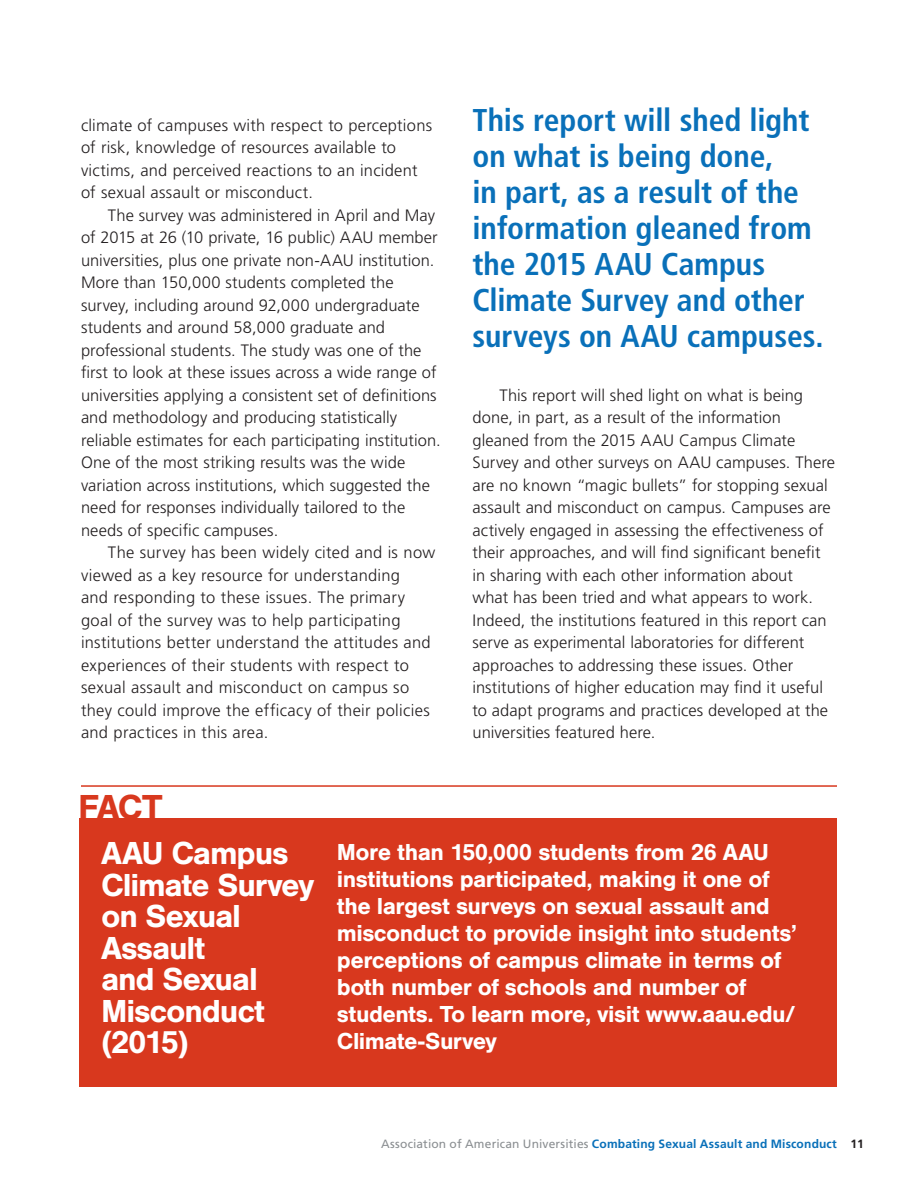
<style>
.page{position:relative;width:918px;height:1188px;background:#fff}
.page>*{position:absolute;margin:0;border:0;box-sizing:border-box;transform-origin:0 0}
.t1{font:700 36px "Nimbus San";color:#d8381e}
.t2{font:700 33px/31.5px "Nimbus San";letter-spacing:-.035em;color:#fff}
.t3{font:700 condensed 31.5px/36px "Frutiger LT Std";letter-spacing:-.005em;color:#0970b9}
.t4{font:700 24px/27px "Nimbus San";letter-spacing:-.025em;color:#fff}
.t5{font:300 16.5px/22.5px "Frutiger LT Std";letter-spacing:.005em;color:#231f20}
.t6{font:700 12px "Frutiger LT Std";letter-spacing:.015em;color:#0970b9}
.s1{font-weight:400;color:#8a8e91}
.s2{color:#231f20}
</style>
<div class="page">
<div style="left:80px;top:818px;width:757px;height:268px;background:#d8381e"></div>
<hr style="left:81px;top:785px;width:756px;height:2px;background:#d8381e">
<p class="t5" style="left:81px;top:114px;width:353px">climate of campuses with respect to perceptions of risk, knowledge of resources available to victims, and perceived reactions to an incident of sexual assault or misconduct.</p>
<p class="t5" style="left:81px;top:204px;width:361px;text-indent:27px">The survey was administered in April and May of 2015 at 26 (10 private, 16 public) AAU member universities, plus one private non-AAU institution.<br>More than 150,000 students completed the survey, including around 92,000 undergraduate students and around 58,000 graduate and professional students. The study was one of the first to look at these issues across a wide range of universities applying a consistent set of definitions and methodology and producing statistically reliable estimates for each participating institution.<br>One of the most striking results was the wide variation across institutions, which suggested the need for responses individually tailored to the needs of specific campuses.</p>
<p class="t5" style="left:81px;top:541px;width:356px;text-indent:27px">The survey has been widely cited and is now viewed as a key resource for understanding<br>and responding to these issues. The primary goal of the survey was to help participating institutions better understand the attitudes and experiences of their students with respect to sexual assault and misconduct on campus so they could improve the efficacy of their policies and practices in this area.</p>
<p class="t1" style="left:78px;top:787px;width:86px">FACT</p>
<p class="t3" style="left:472px;top:102px;width:353px">This report will shed light on what is being done,<br>in part, as a result of the information gleaned from the 2015 AAU Campus<br>Climate Survey and other surveys on AAU campuses.</p>
<p class="t5" style="left:472px;top:384px;width:364px;text-indent:27px">This report will shed light on what is being done, in part, as a result of the information gleaned from the 2015 AAU Campus Climate Survey and other surveys on AAU campuses. There are no known “magic bullets” for stopping sexual assault and misconduct on campus. Campuses are actively engaged in assessing the effectiveness of their approaches, and will find significant benefit in sharing with each other information about<br>what has been tried and what appears to work.<br>Indeed, the institutions featured in this report can serve as experimental laboratories for different approaches to addressing these issues. Other institutions of higher education may find it useful to adapt programs and practices developed at the universities featured here.</p>
<p class="t2" style="left:101px;top:838px;width:215px">AAU Campus<br>Climate Survey on Sexual<br>Assault<br>and Sexual<br>Misconduct (2015)</p>
<p class="t4" style="left:337px;top:838px;width:462px">More than 150,000 students from 26 AAU institutions participated, making it one of the largest surveys on sexual assault and misconduct to provide insight into students’ perceptions of campus climate in terms of both number of schools and number of students. To learn more, visit www.aau.edu/ Climate-Survey</p>
<p class="t6" style="left:381px;top:1136px;width:484px"><span class="s1">Association of American Universities</span> Combating Sexual Assault and Misconduct <span class="s2">11</span></p>
</div>
